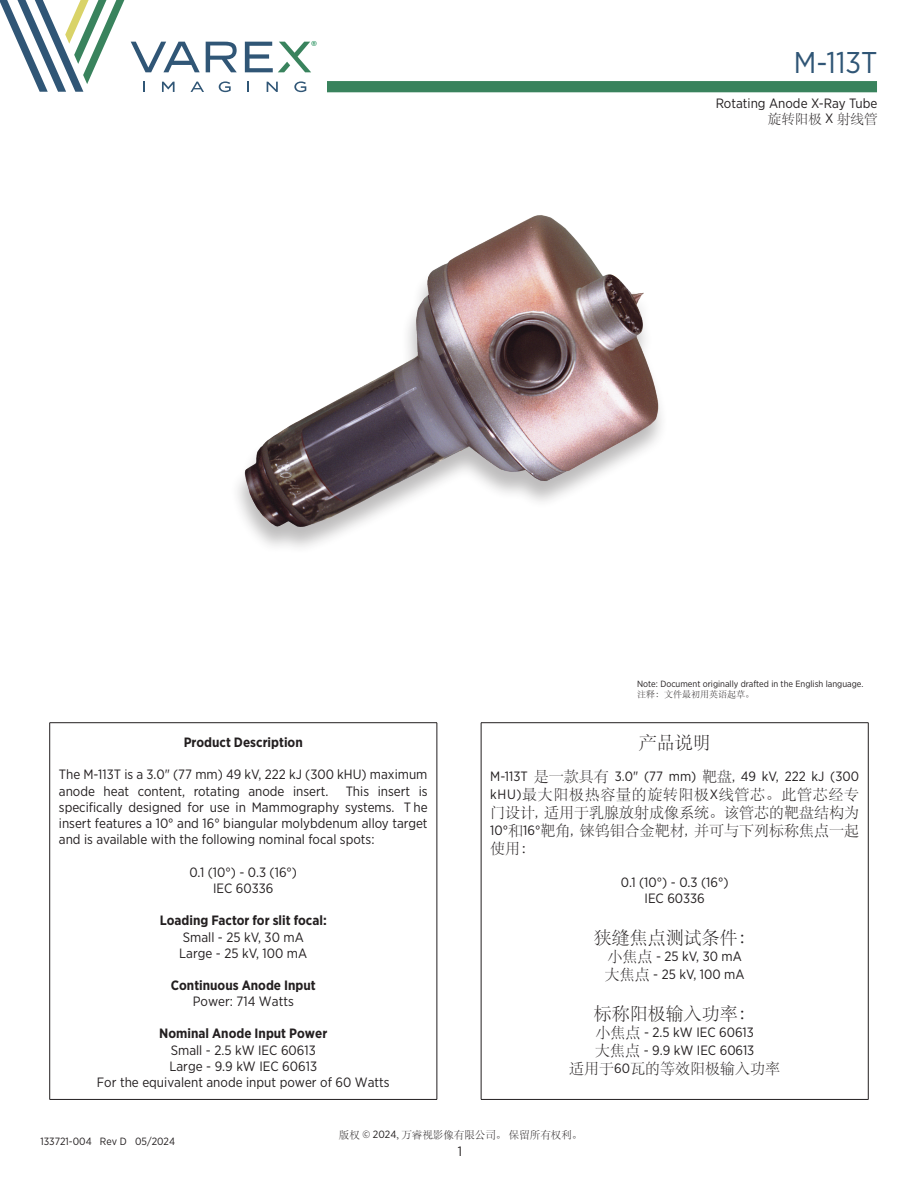
<style>
.page{position:relative;width:918px;height:1188px;background:#fff}
.page>*{position:absolute;margin:0;border:0;box-sizing:border-box;transform-origin:0 0}
.t1{font:30px "Gotham Narrow";color:#305676}
.t2{font:18px "ST Song";color:#231f20}
.t3{font:15px/18px "ST Song";color:#231f20;text-align:justify}
.t4{font:13.5px/16.2px "Gotham Narrow";color:#231f20;text-align:center}
.t5{font:700 13.5px/16px "Gotham Narrow";color:#231f20;text-align:center}
.t6{font:13.5px "ST Song";color:#231f20}
.t7{font:11.7px "Neutraface Text Book Alt";color:#0a8348}
.t8{font:10.5px "ST Song";color:#231f20}
.t9{font:10.5px "Gotham Narrow";color:#231f20}
.t10{font:9px "Gotham Narrow";color:#231f20}
.t11{font:9px "ST Song";color:#231f20}
.s1{font-family:"Gotham Narrow"}
.s2{font-weight:700}
.s3{font-weight:400}
.s4{font-family:"ST Song";font-size:15px}
.s5{font-family:"Gotham Narrow";font-size:13.5px}
</style>
<div class="page">
<div style="left:327px;top:81px;width:550px;height:11px;background:#39835d"></div>
<svg style="left:0;top:0;width:311px;height:92px"></svg>
<img style="left:237px;top:215px;width:425px;height:324px">
<hr style="left:50px;top:722px;width:387px;height:1px;background:#231f20">
<hr style="left:49px;top:723px;width:1px;height:376px;background:#231f20">
<hr style="left:437px;top:723px;width:1px;height:376px;background:#231f20">
<hr style="left:481px;top:722px;width:387px;height:1px;background:#231f20">
<hr style="left:481px;top:723px;width:1px;height:376px;background:#231f20">
<hr style="left:868px;top:723px;width:1px;height:376px;background:#231f20">
<hr style="left:50px;top:1099px;width:387px;height:1px;background:#231f20">
<hr style="left:481px;top:1099px;width:387px;height:1px;background:#231f20">
<p class="t7" style="left:311px;top:38px;width:7px">®</p>
<h1 class="t1" style="left:794px;top:44px;width:85px">M-113T</h1>
<p class="t4" style="left:716px;top:95px;width:163px">Rotating Anode X-Ray Tube</p>
<p class="t6" style="left:768px;top:110px;width:111px">旋转阳极 <span class="s1">X</span> 射线管</p>
<p class="t5" style="left:184px;top:734px;width:121px">Product Description</p>
<p class="t4" style="left:59px;top:766px;width:370px;text-align:left">The M-113T is a 3.0" (77 mm) 49 kV, 222 kJ (300 kHU) maximum anode heat content, rotating anode insert.</p>
<p class="t4" style="left:59px;top:782px;width:370px;text-align:justify;text-indent:287px">This insert is specifically designed for use in Mammography systems. T he insert features a 10° and 16° biangular molybdenum alloy target and is available with the following nominal focal spots:</p>
<p class="t4" style="left:190px;top:863px;width:109px">0.1 (10°) - 0.3 (16°)<br>IEC 60336</p>
<p class="t4" style="left:160px;top:912px;width:168px"><span class="s2">Loading Factor for slit focal:<br></span>Small - 25 kV, 30 mA<br>Large - 25 kV, 100 mA</p>
<p class="t5" style="left:171px;top:977px;width:146px">Continuous Anode Input<br><span class="s3">Power: 714 Watts</span></p>
<p class="t4" style="left:97px;top:1025px;width:294px"><span class="s2">Nominal Anode Input Power<br></span>Small - 2.5 kW IEC 60613<br>Large - 9.9 kW IEC 60613<br>For the equivalent anode input power of 60 Watts</p>
<p class="t10" style="left:637px;top:678px;width:228px">Note: Document originally drafted in the English language.</p>
<p class="t11" style="left:637px;top:688px;width:118px">注释：文件最初用英语起草。</p>
<p class="t2" style="left:639px;top:730px;width:73px">产品说明</p>
<p class="t4" style="left:490px;top:768px;width:370px">M-113T <span class="s4">是一款具有</span> 3.0" (77 mm) <span class="s4">靶盘</span>, 49 kV, 222 kJ (300</p>
<p class="t3" style="left:490px;top:785px;width:370px"><span class="s5">kHU)</span>最大阳极热容量的旋转阳极<span class="s5">X</span>线管芯。此管芯经专门设计<span class="s5">,</span> 适用于乳腺放射成像系统。该管芯的靶盘结构为<span class="s5">10°</span>和<span class="s5">16°</span>靶角<span class="s5">,</span> 铼钨钼合金靶材<span class="s5">,</span> 并可与下列标称焦点一起使用：</p>
<p class="t4" style="left:621px;top:874px;width:109px">0.1 (10°) - 0.3 (16°)</p>
<p class="t4" style="left:645px;top:890px;width:62px">IEC 60336</p>
<p class="t2" style="left:594px;top:925px;width:163px">狭缝焦点测试条件：</p>
<p class="t4" style="left:608px;top:948px;width:136px"><span class="s4">小焦点</span> - 25 kV, 30 mA</p>
<p class="t4" style="left:605px;top:966px;width:141px"><span class="s4">大焦点</span> - 25 kV, 100 mA</p>
<p class="t2" style="left:594px;top:1001px;width:163px">标称阳极输入功率：</p>
<p class="t4" style="left:596px;top:1024px;width:160px"><span class="s4">小焦点</span> - 2.5 kW IEC 60613</p>
<p class="t4" style="left:595px;top:1042px;width:161px"><span class="s4">大焦点</span> - 9.9 kW IEC 60613</p>
<p class="t3" style="left:569px;top:1059px;width:212px">适用于<span class="s5">60</span>瓦的等效阳极输入功率</p>
<p class="t9" style="left:40px;top:1135px;width:136px">133721-004 Rev D 05/2024</p>
<p class="t8" style="left:339px;top:1128px;width:245px">版权 <span class="s1">© 2024</span>, 万睿视影像有限公司。 保留所有权利。</p>
<p class="t4" style="left:458px;top:1142px;width:6px">1</p>
</div>
